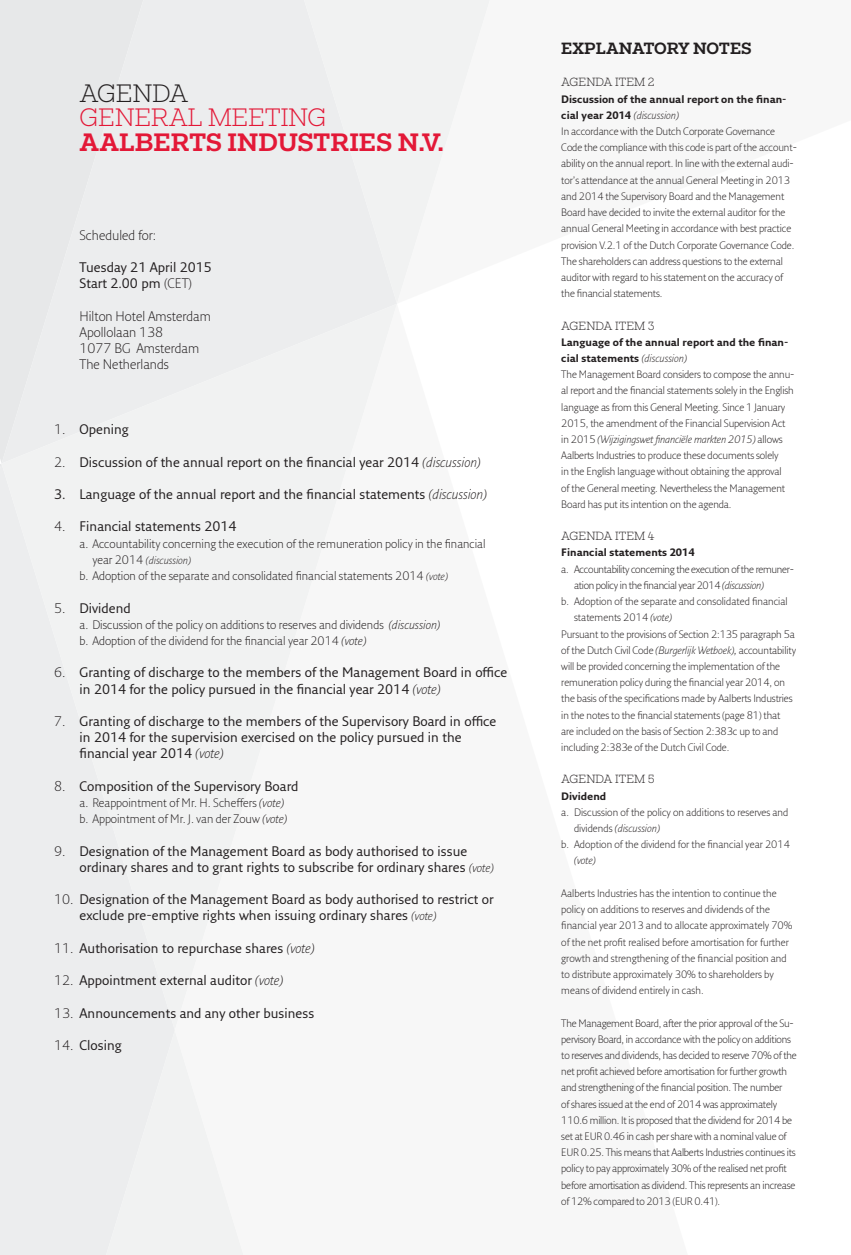
<style>
.page{position:relative;width:851px;height:1255px;background:#fff}
.page>*{position:absolute;margin:0;border:0;box-sizing:border-box;transform-origin:0 0}
.t1{font:600 25.5px "Fakt Slab Pro";color:#e31837}
.t2{font:300 25.5px "Fakt Slab Pro";color:#e31837}
.t3{font:300 25.5px "Fakt Slab Pro";letter-spacing:-.005em;color:#231f20}
.t4{font:600 16.5px "Fakt Slab Pro";letter-spacing:-.005em;color:#231f20}
.t5{font:13.5px/16.2px "Fresco Sans Pro";color:#231f20}
.t6{font:300 13.5px "Fresco Sans Pro";color:#231f20}
.inspring_a_b_agenda{font:300 12px "Fresco Sans Pro";color:#231f20}
.agendapunt_nummer{font:300 12px "Fakt Slab Pro";color:#231f20}
.inspring{font:300 10.5px/16.2px "Fresco Sans Pro";letter-spacing:-.01em;color:#231f20}
.agendapunt{font:700 10.5px/16.2px "Fresco Sans Pro";color:#231f20}
.inspring-2{font:300 10.5px/16.2px "Fresco Sans Pro";letter-spacing:-.03em;color:#231f20}
.inspring_a_b_agenda-2{font:italic 300 10.5px "Fresco Sans Pro";color:#231f20}
.s1{font-weight:300}
.s2{font-weight:300;font-style:italic}
.s3{font-style:normal;font-size:12px}
.s4{font-style:italic;font-size:10.5px}
.s5{font-style:italic}
.s6{font-weight:300;font-style:italic;font-size:12px}
</style>
<div class="page">
<div style="left:397px;top:0;width:93px;height:302px;background:#f4f4f4"></div>
<div style="left:175px;top:463px;width:173px;height:565px;background:#f3f4f4"></div>
<div style="left:224px;top:0;width:173px;height:463px;background:#ecedee"></div>
<div style="left:175px;top:1033px;width:68px;height:221px;background:#f2f3f3"></div>
<div style="left:0;top:463px;width:175px;height:791px;background:#ecedee"></div>
<div style="left:0;top:0;width:224px;height:463px;background:#ecedee"></div>
<svg style="left:0;top:463px;width:2px;height:726px"></svg>
<p class="t3" style="left:80px;top:76px;width:110px">AGENDA</p>
<p class="t2" style="left:80px;top:100px;width:248px">GENERAL MEETING</p>
<p class="t1" style="left:80px;top:125px;width:366px">AALBERTS INDUSTRIES N.V.</p>
<p class="t6" style="left:80px;top:226px;width:78px">Scheduled for:</p>
<p class="t5" style="left:80px;top:259px;width:134px">Tuesday 21 April 2015</p>
<p class="t5" style="left:80px;top:275px;width:114px">Start 2.00 pm <span class="s1">(CET)</span></p>
<p class="t6" style="left:80px;top:307px;width:133px">Hilton Hotel Amsterdam</p>
<p class="t6" style="left:80px;top:324px;width:85px">Apollolaan 138</p>
<p class="t6" style="left:80px;top:340px;width:121px">1077 BG Amsterdam</p>
<p class="t6" style="left:80px;top:356px;width:91px">The Netherlands</p>
<p class="t5" style="left:54px;top:421px;width:76px"><span class="s1">1.</span> Opening</p>
<p class="t5" style="left:54px;top:453px;width:428px"><span class="s1">2.</span> Discussion of the annual report on the financial year 2014 <span class="s2">(discussion)</span></p>
<p class="t5" style="left:54px;top:486px;width:434px">3. Language of the annual report and the financial statements <span class="s2">(discussion)</span></p>
<p class="t5" style="left:54px;top:518px;width:184px"><span class="s1">4.</span> Financial statements 2014</p>
<p class="inspring_a_b_agenda" style="left:80px;top:536px;width:407px">a. Accountability concerning the execution of the remuneration policy in the financial</p>
<p class="inspring_a_b_agenda-2" style="left:92px;top:553px;width:100px"><span class="s3">year 2014</span> (discussion)</p>
<p class="inspring_a_b_agenda" style="left:80px;top:568px;width:370px">b. Adoption of the separate and consolidated financial statements 2014 <span class="s4">(vote)</span></p>
<p class="t5" style="left:54px;top:599px;width:78px"><span class="s1">5.</span> Dividend</p>
<p class="inspring_a_b_agenda" style="left:80px;top:617px;width:362px">a. Discussion of the policy on additions to reserves and dividends <span class="s5">(discussion)</span></p>
<p class="inspring_a_b_agenda" style="left:80px;top:633px;width:288px">b. Adoption of the dividend for the financial year 2014 <span class="s5">(vote)</span></p>
<p class="t5" style="left:80px;top:664px;width:429px;text-indent:-26px"><span class="s1">6.</span> Granting of discharge to the members of the Management Board in office in 2014 for the policy pursued in the financial year 2014 <span class="s2">(vote)</span></p>
<p class="t5" style="left:80px;top:712px;width:418px;text-indent:-26px"><span class="s1">7.</span> Granting of discharge to the members of the Supervisory Board in office in 2014 for the supervision exercised on the policy pursued in the financial year 2014 <span class="s2">(vote)</span></p>
<p class="t5" style="left:54px;top:777px;width:246px"><span class="s1">8.</span> Composition of the Supervisory Board</p>
<p class="inspring_a_b_agenda" style="left:80px;top:795px;width:206px">a. Reappointment of Mr. H. Scheffers <span class="s5">(vote)</span></p>
<p class="inspring_a_b_agenda" style="left:80px;top:811px;width:209px">b. Appointment of Mr. J. van der Zouw <span class="s5">(vote)</span></p>
<p class="t5" style="left:80px;top:842px;width:416px;text-indent:-26px"><span class="s1">9.</span> Designation of the Management Board as body authorised to issue ordinary shares and to grant rights to subscribe for ordinary shares <span class="s6">(vote)</span></p>
<p class="t5" style="left:80px;top:891px;width:415px;text-indent:-26px"><span class="s1">10.</span> Designation of the Management Board as body authorised to restrict or exclude pre-emptive rights when issuing ordinary shares <span class="s6">(vote)</span></p>
<p class="t5" style="left:54px;top:939px;width:262px"><span class="s1">11.</span> Authorisation to repurchase shares <span class="s2">(vote)</span></p>
<p class="t5" style="left:54px;top:972px;width:231px"><span class="s1">12.</span> Appointment external auditor <span class="s2">(vote)</span></p>
<p class="t5" style="left:54px;top:1004px;width:262px"><span class="s1">13.</span> Announcements and any other business</p>
<p class="t5" style="left:54px;top:1036px;width:69px"><span class="s1">14.</span> Closing</p>
<p class="t4" style="left:561px;top:37px;width:192px">EXPLANATORY NOTES</p>
<p class="agendapunt_nummer" style="left:561px;top:74px;width:95px">AGENDA ITEM 2</p>
<p class="agendapunt" style="left:561px;top:91px;width:227px">Discussion of the annual report on the finan&shy;cial year 2014 <span class="s2">(discussion)</span></p>
<p class="inspring" style="left:561px;top:123px;width:237px">In accordance with the Dutch Corporate Governance Code the compliance with this code is part of the account&shy;ability on the annual report. In line with the external audi&shy;tor’s attendance at the annual General Meeting in 2013 and 2014 the Supervisory Board and the Management Board have decided to invite the external auditor for the annual General Meeting in accordance with best practice provision V.2.1 of the Dutch Corporate Governance Code.<br>The shareholders can address questions to the external auditor with regard to his statement on the accuracy of the financial statements.</p>
<p class="agendapunt_nummer" style="left:561px;top:317px;width:95px">AGENDA ITEM 3</p>
<p class="agendapunt" style="left:561px;top:334px;width:228px">Language of the annual report and the finan&shy;cial statements <span class="s2">(discussion)</span></p>
<p class="inspring" style="left:561px;top:366px;width:235px">The Management Board considers to compose the annu&shy;al report and the financial statements solely in the English language as from this General Meeting. Since 1 January 2015, the amendment of the Financial Supervision Act in 2015 <span class="s5">(Wijzigingswet financiële markten 2015)</span> allows Aalberts Industries to produce these documents solely<br>in the English language without obtaining the approval<br>of the General meeting. Nevertheless the Management Board has put its intention on the agenda.</p>
<p class="agendapunt_nummer" style="left:561px;top:528px;width:95px">AGENDA ITEM 4</p>
<p class="agendapunt" style="left:561px;top:544px;width:135px">Financial statements 2014</p>
<p class="inspring-2" style="left:574px;top:560px;width:221px;text-indent:-13px">a. Accountability concerning the execution of the remuner&shy;ation policy in the financial year 2014 <span class="s5">(discussion)</span></p>
<p class="inspring" style="left:574px;top:593px;width:215px;text-indent:-13px">b. Adoption of the separate and consolidated financial statements 2014 <span class="s5">(vote)</span></p>
<p class="inspring" style="left:561px;top:625px;width:236px">Pursuant to the provisions of Section 2:135 paragraph 5a of the Dutch Civil Code <span class="s5">(Burgerlijk Wetboek),</span> accountability will be provided concerning the implementation of the remuneration policy during the financial year 2014, on the basis of the specifications made by Aalberts Industries in the notes to the financial statements (page 81) that are included on the basis of Section 2:383c up to and including 2:383e of the Dutch Civil Code.</p>
<p class="agendapunt_nummer" style="left:561px;top:771px;width:95px">AGENDA ITEM 5</p>
<p class="agendapunt" style="left:561px;top:787px;width:46px">Dividend</p>
<p class="inspring" style="left:574px;top:803px;width:216px;text-indent:-13px">a. Discussion of the policy on additions to reserves and dividends <span class="s5">(discussion)</span></p>
<p class="inspring" style="left:574px;top:836px;width:217px;text-indent:-13px">b. Adoption of the dividend for the financial year 2014 <span class="s5">(vote)</span></p>
<p class="inspring" style="left:561px;top:884px;width:232px">Aalberts Industries has the intention to continue the policy on additions to reserves and dividends of the financial year 2013 and to allocate approximately 70% of the net profit realised before amortisation for further growth and strengthening of the financial position and to distribute approximately 30% to shareholders by means of dividend entirely in cash.</p>
<p class="inspring" style="left:561px;top:1014px;width:237px">The Management Board, after the prior approval of the Su&shy;pervisory Board, in accordance with the policy on additions to reserves and dividends, has decided to reserve 70% of the net profit achieved before amortisation for further growth and strengthening of the financial position. The number<br>of shares issued at the end of 2014 was approximately 110.6 million. It is proposed that the dividend for 2014 be set at EUR 0.46 in cash per share with a nominal value of EUR 0.25. This means that Aalberts Industries continues its policy to pay approximately 30% of the realised net profit before amortisation as dividend. This represents an increase of 12% compared to 2013 (EUR 0.41).</p>
</div>
